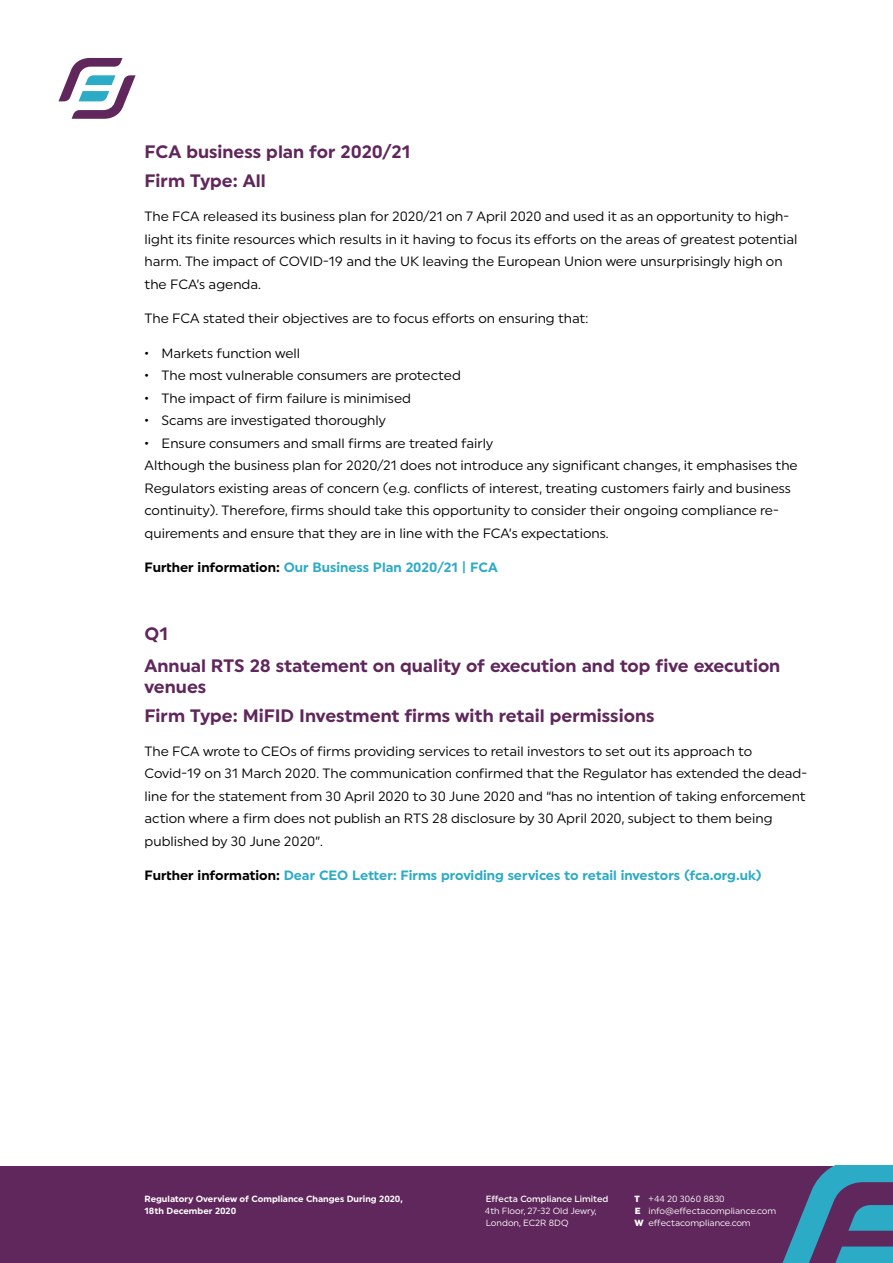
<style>
.page{position:relative;width:893px;height:1263px;background:#fff}
.page>*{position:absolute;margin:0;border:0;box-sizing:border-box;transform-origin:0 0}
.t1{font:700 18px/29.2px "Uniform";color:#5f275b}
.t2{font:13.5px/22.5px "Uniform";color:#000}
.t3{font:700 13.5px "Uniform";color:#2cabc6}
.t4{font:9px/12px "Uniform";color:#fff}
.t5{font:700 9px/12px "Uniform";color:#fff}
.t6{font:500 9px "Uniform";color:#fff}
.s1{color:#000}
.s2{font-weight:900}
</style>
<div class="page">
<div style="left:0;top:1166px;width:893px;height:97px;background:#5f275b"></div>
<svg style="left:782px;top:1166px;width:111px;height:97px"></svg>
<svg style="left:58px;top:58px;width:78px;height:61px"></svg>
<h1 class="t1" style="left:145px;top:137px;width:267px">FCA business plan for 2020/21<br>Firm Type: All</h1>
<p class="t2" style="left:145px;top:205px;width:654px">The FCA released its business plan for 2020/21 on 7 April 2020 and used it as an opportunity to high&shy;light its finite resources which results in it having to focus its efforts on the areas of greatest potential harm. The impact of COVID-19 and the UK leaving the European Union were unsurprisingly high on the FCA’s agenda.</p>
<p class="t2" style="left:145px;top:307px;width:445px">The FCA stated their objectives are to focus efforts on ensuring that:</p>
<p class="t2" style="left:145px;top:341px;width:157px">• Markets function well</p>
<p class="t2" style="left:145px;top:364px;width:318px">• The most vulnerable consumers are protected</p>
<p class="t2" style="left:145px;top:386px;width:268px">• The impact of firm failure is minimised</p>
<p class="t2" style="left:145px;top:409px;width:243px">• Scams are investigated thoroughly</p>
<p class="t2" style="left:145px;top:431px;width:655px">• Ensure consumers and small firms are treated fairly<br>Although the business plan for 2020/21 does not introduce any significant changes, it emphasises the Regulators existing areas of concern (e.g. conflicts of interest, treating customers fairly and business continuity). Therefore, firms should take this opportunity to consider their ongoing compliance re&shy;quirements and ensure that they are in line with the FCA’s expectations.</p>
<p class="t3" style="left:145px;top:559px;width:355px"><span class="s1">Further information:</span> Our Business Plan 2020/21 | FCA</p>
<h1 class="t1" style="left:145px;top:617px;width:637px;line-height:32.2px">Q1<br>Annual RTS 28 statement on quality of execution and top five execution</h1>
<h1 class="t1" style="left:145px;top:672px;width:511px">venues<br>Firm Type: MiFID Investment firms with retail permissions</h1>
<p class="t2" style="left:145px;top:740px;width:664px">The FCA wrote to CEOs of firms providing services to retail investors to set out its approach to Covid-19 on 31 March 2020. The communication confirmed that the Regulator has extended the dead&shy;line for the statement from 30 April 2020 to 30 June 2020 and “has no intention of taking enforcement action where a firm does not publish an RTS 28 disclosure by 30 April 2020, subject to them being published by 30 June 2020”.</p>
<p class="t3" style="left:145px;top:868px;width:619px"><span class="s1">Further information:</span> Dear CEO Letter: Firms providing services to retail investors (fca.org.uk)</p>
<p class="t5" style="left:145px;top:1192px;width:260px">Regulatory Overview of Compliance Changes During 2020,<br>18th December 2020</p>
<p class="t6" style="left:486px;top:1193px;width:124px">Effecta Compliance Limited</p>
<p class="t4" style="left:485px;top:1204px;width:113px">4th Floor, 27-32 Old Jewry,<br>London, EC2R 8DQ</p>
<p class="t4" style="left:634px;top:1192px;width:143px"><span class="s2">T</span> +44 20 3060 8830<br><span class="s2">E</span> info@effectacompliance.com<br><span class="s2">W</span> effectacompliance.com</p>
</div>
